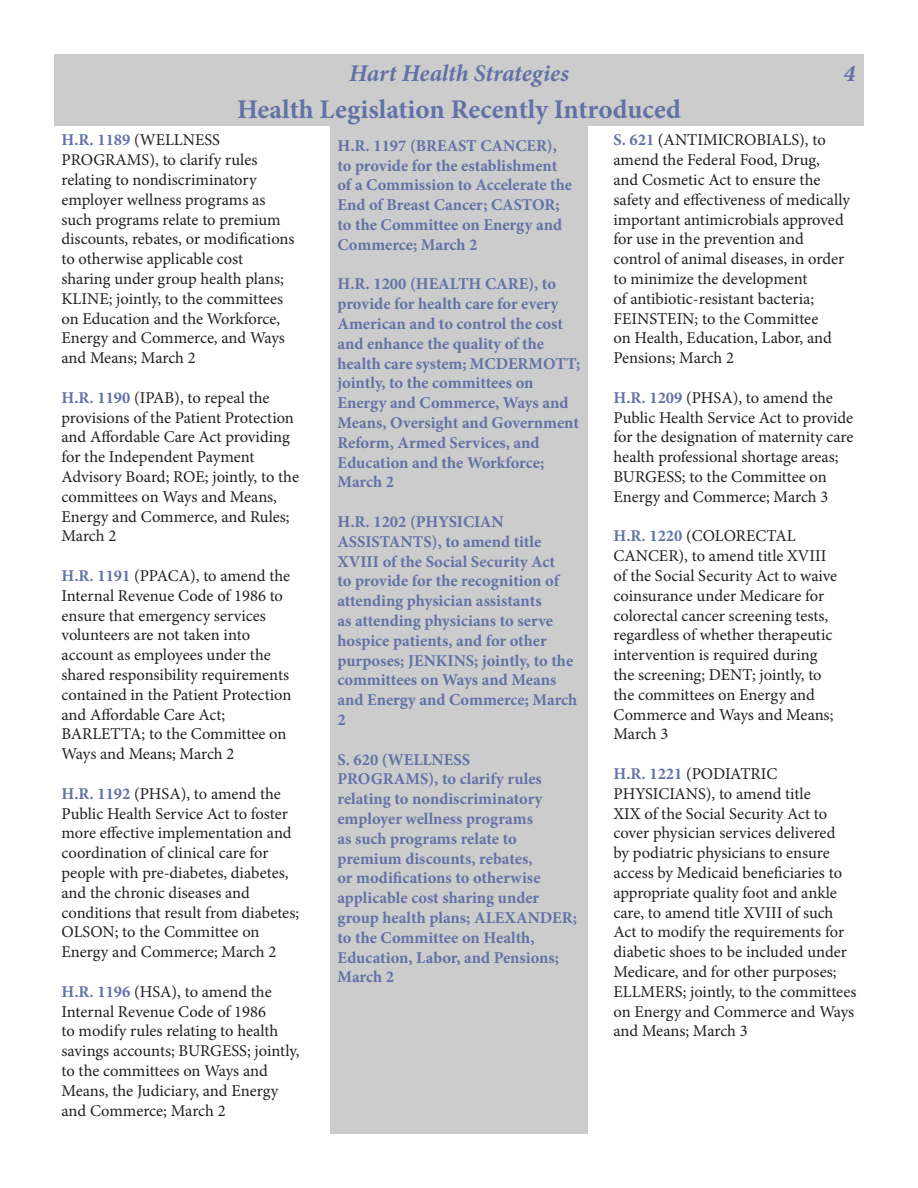
<style>
.page{position:relative;width:918px;height:1188px;background:#fff}
.page>*{position:absolute;margin:0;border:0;box-sizing:border-box;transform-origin:0 0}
.t1{font:700 27px "Minion Pro";color:#6172a6}
.t2{font:italic 700 24px "Minion Pro";letter-spacing:-.005em;color:#6172a6}
.t3{font:16.5px/19.8px "Minion Pro";color:#231f20}
.t4{font:700 16.5px/19.8px "Minion Pro";color:#6172a6}
.s1{font-weight:700;color:#6172a6}
</style>
<div class="page">
<div style="left:54px;top:54px;width:810px;height:36px;background:#ccc"></div>
<div style="left:54px;top:90px;width:810px;height:36px;background:#ccc"></div>
<div style="left:330px;top:126px;width:258px;height:1008px;background:#ccc"></div>
<p class="t2" style="left:349px;top:56px;width:221px">Hart Health Strategies</p>
<p class="t2" style="left:844px;top:56px;width:13px">4</p>
<p class="t1" style="left:237px;top:90px;width:445px">Health Legislation Recently Introduced</p>
<p class="t3" style="left:62px;top:130px;width:235px"><span class="s1">H.R. 1189</span> (WELLNESS<br>PROGRAMS), to clarify rules relating to nondiscriminatory employer wellness programs as such programs relate to premium discounts, rebates, or modifications to otherwise applicable cost sharing under group health plans;<br>KLINE; jointly, to the committees on Education and the Workforce,<br>Energy and Commerce, and Ways and Means; March 2</p>
<p class="t3" style="left:62px;top:388px;width:239px"><span class="s1">H.R. 1190</span> (IPAB), to repeal the provisions of the Patient Protection and Affordable Care Act providing for the Independent Payment<br>Advisory Board; ROE; jointly, to the committees on Ways and Means,<br>Energy and Commerce, and Rules;<br>March 2</p>
<p class="t3" style="left:62px;top:566px;width:231px"><span class="s1">H.R. 1191</span> (PPACA), to amend the<br>Internal Revenue Code of 1986 to ensure that emergency services volunteers are not taken into account as employees under the shared responsibility requirements contained in the Patient Protection and Affordable Care Act;<br>BARLETTA; to the Committee on<br>Ways and Means; March 2</p>
<p class="t3" style="left:62px;top:784px;width:239px"><span class="s1">H.R. 1192</span> (PHSA), to amend the<br>Public Health Service Act to foster more effective implementation and coordination of clinical care for people with pre-diabetes, diabetes, and the chronic diseases and conditions that result from diabetes;<br>OLSON; to the Committee on<br>Energy and Commerce; March 2</p>
<p class="t3" style="left:62px;top:982px;width:240px"><span class="s1">H.R. 1196</span> (HSA), to amend the<br>Internal Revenue Code of 1986<br>to modify rules relating to health savings accounts; BURGESS; jointly, to the committees on Ways and<br>Means, the Judiciary, and Energy and Commerce; March 2</p>
<p class="t3" style="left:614px;top:130px;width:238px"><span class="s1">S. 621</span> (ANTIMICROBIALS), to amend the Federal Food, Drug,<br>and Cosmetic Act to ensure the safety and effectiveness of medically important antimicrobials approved for use in the prevention and control of animal diseases, in order to minimize the development<br>of antibiotic-resistant bacteria;<br>FEINSTEIN; to the Committee<br>on Health, Education, Labor, and<br>Pensions; March 2</p>
<p class="t3" style="left:614px;top:388px;width:241px"><span class="s1">H.R. 1209</span> (PHSA), to amend the Public Health Service Act to provide for the designation of maternity care health professional shortage areas; BURGESS; to the Committee on Energy and Commerce; March 3</p>
<p class="t3" style="left:614px;top:526px;width:225px"><span class="s1">H.R. 1220</span> (COLORECTAL<br>CANCER), to amend title XVIII of the Social Security Act to waive coinsurance under Medicare for colorectal cancer screening tests, regardless of whether therapeutic intervention is required during the screening; DENT; jointly, to the committees on Energy and<br>Commerce and Ways and Means;<br>March 3</p>
<p class="t3" style="left:614px;top:764px;width:244px"><span class="s1">H.R. 1221</span> (PODIATRIC<br>PHYSICIANS), to amend title<br>XIX of the Social Security Act to cover physician services delivered<br>by podiatric physicians to ensure access by Medicaid beneficiaries to appropriate quality foot and ankle care, to amend title XVIII of such<br>Act to modify the requirements for diabetic shoes to be included under<br>Medicare, and for other purposes;<br>ELLMERS; jointly, to the committees on Energy and Commerce and Ways and Means; March 3</p>
<p class="t4" style="left:338px;top:136px;width:236px">H.R. 1197 (BREAST CANCER), to provide for the establishment of a Commission to Accelerate the<br>End of Breast Cancer; CASTOR; to the Committee on Energy and<br>Commerce; March 2</p>
<p class="t4" style="left:338px;top:274px;width:245px">H.R. 1200 (HEALTH CARE), to provide for health care for every<br>American and to control the cost and enhance the quality of the health care system; MCDERMOTT; jointly, to the committees on<br>Energy and Commerce, Ways and<br>Means, Oversight and Government<br>Reform, Armed Services, and<br>Education and the Workforce;<br>March 2</p>
<p class="t4" style="left:338px;top:512px;width:241px">H.R. 1202 (PHYSICIAN<br>ASSISTANTS), to amend title<br>XVIII of the Social Security Act<br>to provide for the recognition of attending physician assistants<br>as attending physicians to serve hospice patients, and for other purposes; JENKINS; jointly, to the committees on Ways and Means and Energy and Commerce; March<br>2</p>
<p class="t4" style="left:338px;top:749px;width:241px">S. 620 (WELLNESS<br>PROGRAMS), to clarify rules relating to nondiscriminatory employer wellness programs<br>as such programs relate to premium discounts, rebates,<br>or modifications to otherwise applicable cost sharing under group health plans; ALEXANDER; to the Committee on Health,<br>Education, Labor, and Pensions;<br>March 2</p>
</div>
